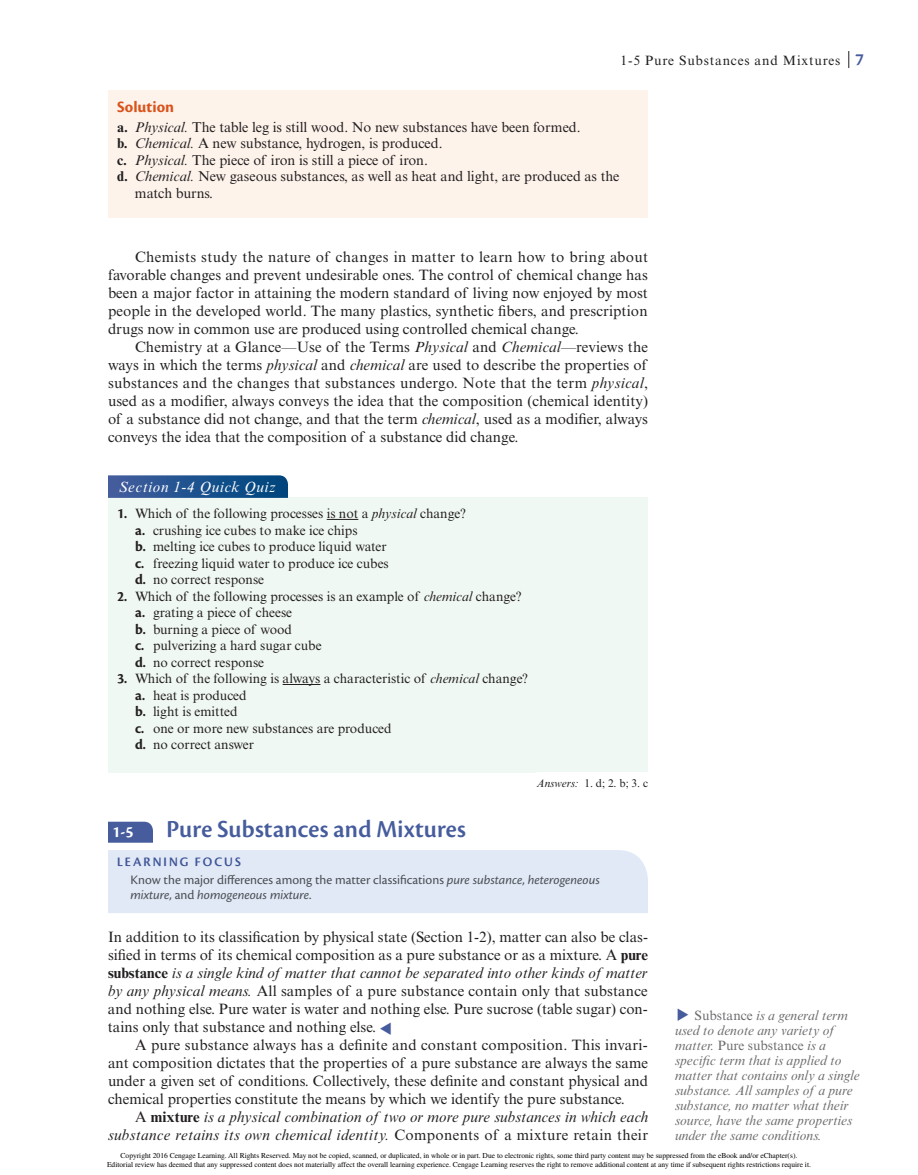
<style>
.page{position:relative;width:918px;height:1175px;background:#fff}
.page>*{position:absolute;margin:0;border:0;box-sizing:border-box;transform-origin:0 0}
.t1{font:25.5px "Cronos Pro Semibold Disp";letter-spacing:.01em;color:#465c9d}
.t2{font:700 16.5px "Cronos Pro";letter-spacing:.005em;color:#d9531c}
.t3{font:16.5px "Cronos Pro Bold Disp";color:#fff}
.t4{font:15px/18px "Times New Roman MT Std";letter-spacing:.005em;color:#231f20;text-align:justify}
.t5{font:italic 15px "Times New Roman MT Std";letter-spacing:.025em;color:#231f20}
.t6{font:italic 15px "Times New Roman MT Std";letter-spacing:.005em;color:#231f20}
.t7{font:15px "Times New Roman MT Std";letter-spacing:.025em;color:#231f20}
.t8{font:italic 15px "Times New Roman MT Std";letter-spacing:.04em;color:#fff}
.t9{font:14.25px "Times New Roman MT Std";color:#231f20}
.t10{font:13.5px/16.5px "Times New Roman MT Std";color:#231f20}
.t11{font:italic 13.5px/15px "Times New Roman MT Std";color:#6c6d70}
.t12{font:13.5px/18px "Cronos Pro";color:#57585a}
.t13{font:italic 13.5px "Cronos Pro";letter-spacing:-.005em;color:#57585a}
.t14{font:13.5px "Times New Roman MT Std";letter-spacing:.06em;color:#231f20}
.t15{font:11.25px "Times New Roman MT Std";color:#231f20}
.t16{font:7.5px/9px "Times";color:#000;text-align:center}
.s1{font-family:"Cronos Pro Bold Disp";font-size:18px;color:#465c9d}
.s2{font-weight:700}
.s3{font-style:italic}
.s4{font-family:"Cronos Pro Bold Disp";font-size:15px}
.s5{font-family:"Cronos Pro Semibold Disp";color:#465c9d}
.s6{font-style:normal}
.s7{font-weight:700;font-style:normal}
</style>
<div class="page">
<svg style="left:849px;top:51px;width:1px;height:17px"></svg>
<div style="left:108px;top:90px;width:540px;height:127px;background:#fdf3eb"></div>
<div style="left:108px;top:497px;width:540px;height:275px;background:#f0f8f3"></div>
<hr style="left:327px;top:519px;width:31px;height:1px;background:#231f20">
<hr style="left:283px;top:684px;width:37px;height:1px;background:#231f20">
<svg style="left:108px;top:475px;width:180px;height:23px;background:#235590"></svg>
<svg style="left:108px;top:821px;width:45px;height:21px"></svg>
<div style="left:108px;top:850px;width:540px;height:63px;background:#e1e9f6"></div>
<p class="t14" style="left:621px;top:53px;width:245px">1-5 Pure Substances and Mixtures <span class="s1">7</span></p>
<p class="t2" style="left:117px;top:98px;width:59px">Solution</p>
<p class="t9" style="left:117px;top:119px;width:465px"><span class="s2">a.</span> <span class="s3">Physical.</span> The table leg is still wood. No new substances have been formed.</p>
<p class="t9" style="left:117px;top:135px;width:327px"><span class="s2">b.</span> <span class="s3">Chemical.</span> A new substance, hydrogen, is produced.</p>
<p class="t9" style="left:117px;top:152px;width:313px"><span class="s2">c.</span> <span class="s3">Physical.</span> The piece of iron is still a piece of iron.</p>
<p class="t9" style="left:117px;top:168px;width:504px"><span class="s2">d.</span> <span class="s3">Chemical.</span> New gaseous substances, as well as heat and light, are produced as the</p>
<p class="t9" style="left:135px;top:185px;width:80px">match burns.</p>
<p class="t7" style="left:135px;top:248px;width:515px">Chemists study the nature of changes in matter to learn how to bring about</p>
<p class="t4" style="left:108px;top:265px;width:541px">favorable changes and prevent undesirable ones. The control of chemical change has</p>
<p class="t4" style="left:108px;top:283px;width:541px">been a major factor in attaining the modern standard of living now enjoyed by most</p>
<p class="t4" style="left:108px;top:301px;width:541px">people in the developed world. The many plastics, synthetic fibers, and prescription</p>
<p class="t4" style="left:108px;top:319px;width:472px">drugs now in common use are produced using controlled chemical change.</p>
<p class="t4" style="left:135px;top:337px;width:515px">Chemistry at a Glance—Use of the Terms <span class="s3">Physical</span> and <span class="s3">Chemical</span>—reviews the</p>
<p class="t4" style="left:108px;top:355px;width:540px">ways in which the terms <span class="s3">physical</span> and <span class="s3">chemical</span> are used to describe the properties of</p>
<p class="t4" style="left:108px;top:373px;width:542px">substances and the changes that substances undergo. Note that the term <span class="s3">physical</span>,</p>
<p class="t4" style="left:108px;top:391px;width:542px">used as a modifier, always conveys the idea that the composition (chemical identity)</p>
<p class="t4" style="left:108px;top:409px;width:541px">of a substance did not change, and that the term <span class="s3">chemical</span>, used as a modifier, always</p>
<p class="t4" style="left:108px;top:427px;width:412px">conveys the idea that the composition of a substance did change.</p>
<p class="t8" style="left:119px;top:478px;width:159px">Section 1-4 Quick Quiz</p>
<p class="t10" style="left:135px;top:505px;width:332px;text-indent:-18px"><span class="s4">1.</span> Which of the following processes is not a <span class="s3">physical</span> change? <span class="s4">a.</span> crushing ice cubes to make ice chips<br><span class="s4">b.</span> melting ice cubes to produce liquid water<br><span class="s4">c.</span> freezing liquid water to produce ice cubes<br><span class="s4">d.</span> no correct response</p>
<p class="t10" style="left:135px;top:588px;width:388px;text-indent:-18px"><span class="s4">2.</span> Which of the following processes is an example of <span class="s3">chemical</span> change? <span class="s4">a.</span> grating a piece of cheese<br><span class="s4">b.</span> burning a piece of wood<br><span class="s4">c.</span> pulverizing a hard sugar cube<br><span class="s4">d.</span> no correct response</p>
<p class="t10" style="left:135px;top:670px;width:394px;text-indent:-18px"><span class="s4">3.</span> Which of the following is always a characteristic of <span class="s3">chemical</span> change? <span class="s4">a.</span> heat is produced<br><span class="s4">b.</span> light is emitted<br><span class="s4">c.</span> one or more new substances are produced<br><span class="s4">d.</span> no correct answer</p>
<p class="t15" style="left:537px;top:776px;width:113px"><span class="s3">Answers:</span> 1. d; 2. b; 3. c</p>
<p class="t3" style="left:112px;top:822px;width:22px">1-5</p>
<p class="t1" style="left:167px;top:814px;width:301px">Pure Substances and Mixtures</p>
<p class="t12" style="left:130px;top:852px;width:471px;text-indent:-13px"><span class="s5">Learning Focus<br></span>Know the major differences among the matter classifications <span class="s3">pure substance</span>, <span class="s3">heterogeneous</span></p>
<p class="t13" style="left:130px;top:886px;width:182px">mixture<span class="s6">, and</span> homogeneous mixture<span class="s6">.</span></p>
<p class="t4" style="left:108px;top:928px;width:542px">In addition to its classification by physical state (Section 1-2), matter can also be clas&shy;sified in terms of its chemical composition as a pure substance or as a mixture. A <span class="s2">pure substance</span> <span class="s3">is a single kind of matter that cannot be separated into other kinds of matter by any physical means.</span> All samples of a pure substance contain only that substance and nothing else. Pure water is water and nothing else. Pure sucrose (table sugar) con&shy;tains only that substance and nothing else.</p>
<p class="t4" style="left:135px;top:1036px;width:514px">A pure substance always has a definite and constant composition. This invari-</p>
<p class="t4" style="left:108px;top:1054px;width:542px">ant composition dictates that the properties of a pure substance are always the same</p>
<p class="t4" style="left:108px;top:1072px;width:542px">under a given set of conditions. Collectively, these definite and constant physical and</p>
<p class="t4" style="left:108px;top:1090px;width:519px">chemical properties constitute the means by which we identify the pure substance.</p>
<p class="t6" style="left:135px;top:1108px;width:515px"><span class="s6">A</span> <span class="s7">mixture</span> is a physical combination of two or more pure substances in which each</p>
<p class="t5" style="left:108px;top:1126px;width:542px">substance retains its own chemical identity. <span class="s6">Components of a mixture retain their</span></p>
<p class="t11" style="left:675px;top:1008px;width:186px;text-indent:20px"><span class="s6">Substance</span> is a general term used to denote any variety of matter. <span class="s6">Pure substance</span> is a specific term that is applied to matter that contains only a single substance. All samples of a pure substance, no matter what their source, have the same properties under the same conditions.</p>
<p class="t16" style="left:107px;top:1151px;width:705px">Copyright 2016 Cengage Learning. All Rights Reserved. May not be copied, scanned, or duplicated, in whole or in part. Due to electronic rights, some third party content may be suppressed from the eBook and/or eChapter(s).<br>Editorial review has deemed that any suppressed content does not materially affect the overall learning experience. Cengage Learning reserves the right to remove additional content at any time if subsequent rights restrictions require it.</p>
</div>
